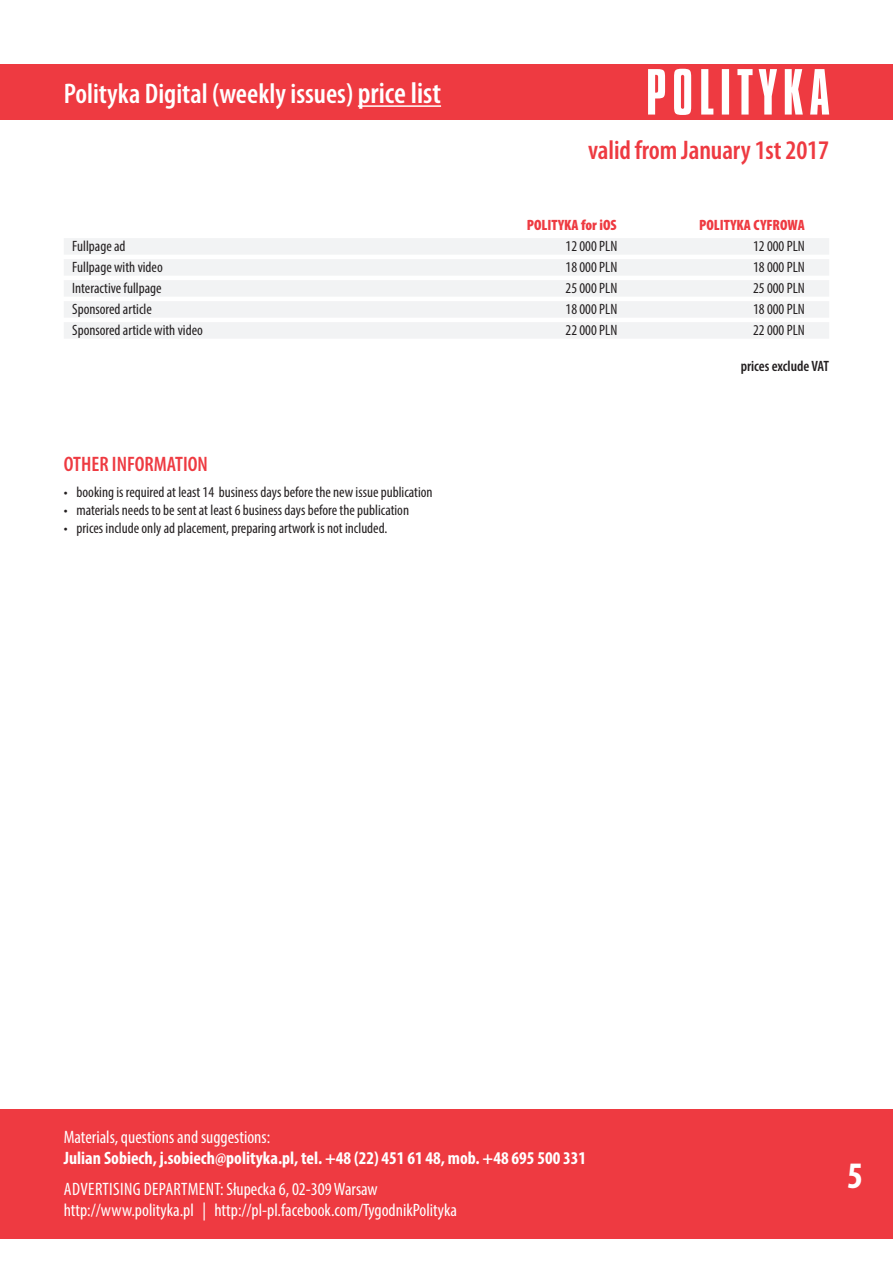
<style>
.page{position:relative;width:893px;height:1263px;background:#fff}
.page>*{position:absolute;margin:0;border:0;box-sizing:border-box;transform-origin:0 0}
.t1{font:700 condensed 37.5px "Myriad Pro";color:#fff}
.t2{font:600 condensed 28.5px "Myriad Pro";color:#fff}
.t3{font:600 condensed 27px "Myriad Pro";letter-spacing:-.005em;color:#ee3a41}
.t4{font:600 condensed 21px "Myriad Pro";color:#ee3a41}
.t5{font:condensed 18px "Myriad Pro";color:#fff}
.t6{font:700 condensed 18px "Myriad Pro";color:#fff}
.Styl_akapitowy_2{font:condensed 15px "Myriad Pro";color:#231f20}
.Styl_akapitowy_2_kop{font:900 condensed 15px "Myriad Pro";color:#ee3a41}
.t7{font:600 condensed 15px "Myriad Pro";color:#231f20}
.s1{font-size:30px}
</style>
<div class="page">
<div style="left:0;top:1109px;width:893px;height:129px;background:#ee3a41"></div>
<div style="left:0;top:64px;width:893px;height:55px;background:#ee3a41"></div>
<hr style="left:358px;top:105px;width:83px;height:2px;background:#fff">
<svg style="left:648px;top:69px;width:181px;height:46px"></svg>
<div style="left:64px;top:238px;width:765px;height:17px;background:#f2f3f4"></div>
<div style="left:64px;top:259px;width:765px;height:17px;background:#f2f3f4"></div>
<div style="left:64px;top:280px;width:765px;height:17px;background:#f2f3f4"></div>
<div style="left:64px;top:301px;width:765px;height:17px;background:#f2f3f4"></div>
<div style="left:64px;top:322px;width:765px;height:17px;background:#f2f3f4"></div>
<p class="t2" style="left:64px;top:78px;width:379px">Polityka Digital (weekly issues) <span class="s1">price list</span></p>
<p class="t3" style="left:588px;top:135px;width:243px">valid from January 1st 2017</p>
<p class="Styl_akapitowy_2_kop" style="left:527px;top:217px;width:91px">POLITYKA for iOS</p>
<p class="Styl_akapitowy_2_kop" style="left:699px;top:217px;width:107px">POLITYKA CYFROWA</p>
<p class="Styl_akapitowy_2" style="left:72px;top:237px;width:55px">Fullpage ad</p>
<p class="Styl_akapitowy_2" style="left:566px;top:237px;width:53px">12 000 PLN</p>
<p class="Styl_akapitowy_2" style="left:753px;top:237px;width:53px">12 000 PLN</p>
<p class="Styl_akapitowy_2" style="left:72px;top:258px;width:92px">Fullpage with video</p>
<p class="Styl_akapitowy_2" style="left:566px;top:258px;width:53px">18 000 PLN</p>
<p class="Styl_akapitowy_2" style="left:753px;top:258px;width:53px">18 000 PLN</p>
<p class="Styl_akapitowy_2" style="left:72px;top:279px;width:91px">Interactive fullpage</p>
<p class="Styl_akapitowy_2" style="left:566px;top:279px;width:53px">25 000 PLN</p>
<p class="Styl_akapitowy_2" style="left:753px;top:279px;width:53px">25 000 PLN</p>
<p class="Styl_akapitowy_2" style="left:72px;top:300px;width:81px">Sponsored article</p>
<p class="Styl_akapitowy_2" style="left:566px;top:300px;width:53px">18 000 PLN</p>
<p class="Styl_akapitowy_2" style="left:753px;top:300px;width:53px">18 000 PLN</p>
<p class="Styl_akapitowy_2" style="left:72px;top:321px;width:132px">Sponsored article with video</p>
<p class="Styl_akapitowy_2" style="left:566px;top:321px;width:53px">22 000 PLN</p>
<p class="Styl_akapitowy_2" style="left:753px;top:321px;width:53px">22 000 PLN</p>
<p class="t7" style="left:741px;top:358px;width:90px">prices exclude VAT</p>
<p class="t4" style="left:64px;top:452px;width:146px">OTHER INFORMATION</p>
<p class="Styl_akapitowy_2" style="left:64px;top:483px;width:370px">• booking is required at least 14 business days before the new issue publication</p>
<p class="Styl_akapitowy_2" style="left:64px;top:501px;width:347px">• materials needs to be sent at least 6 business days before the publication</p>
<p class="Styl_akapitowy_2" style="left:64px;top:519px;width:325px">• prices include only ad placement, preparing artwork is not included.</p>
<p class="t5" style="left:64px;top:1126px;width:208px">Materials, questions and suggestions:</p>
<p class="t6" style="left:64px;top:1147px;width:524px">Julian Sobiech, j.sobiech@polityka.pl, tel. +48 (22) 451 61 48, mob. +48 695 500 331</p>
<p class="t5" style="left:64px;top:1178px;width:315px">ADVERTISING DEPARTMENT: Słupecka 6, 02-309 Warsaw</p>
<p class="t5" style="left:64px;top:1199px;width:395px">http://www.polityka.pl | http://pl-pl.facebook.com/TygodnikPolityka</p>
<p class="t1" style="left:847px;top:1152px;width:17px">5</p>
</div>
